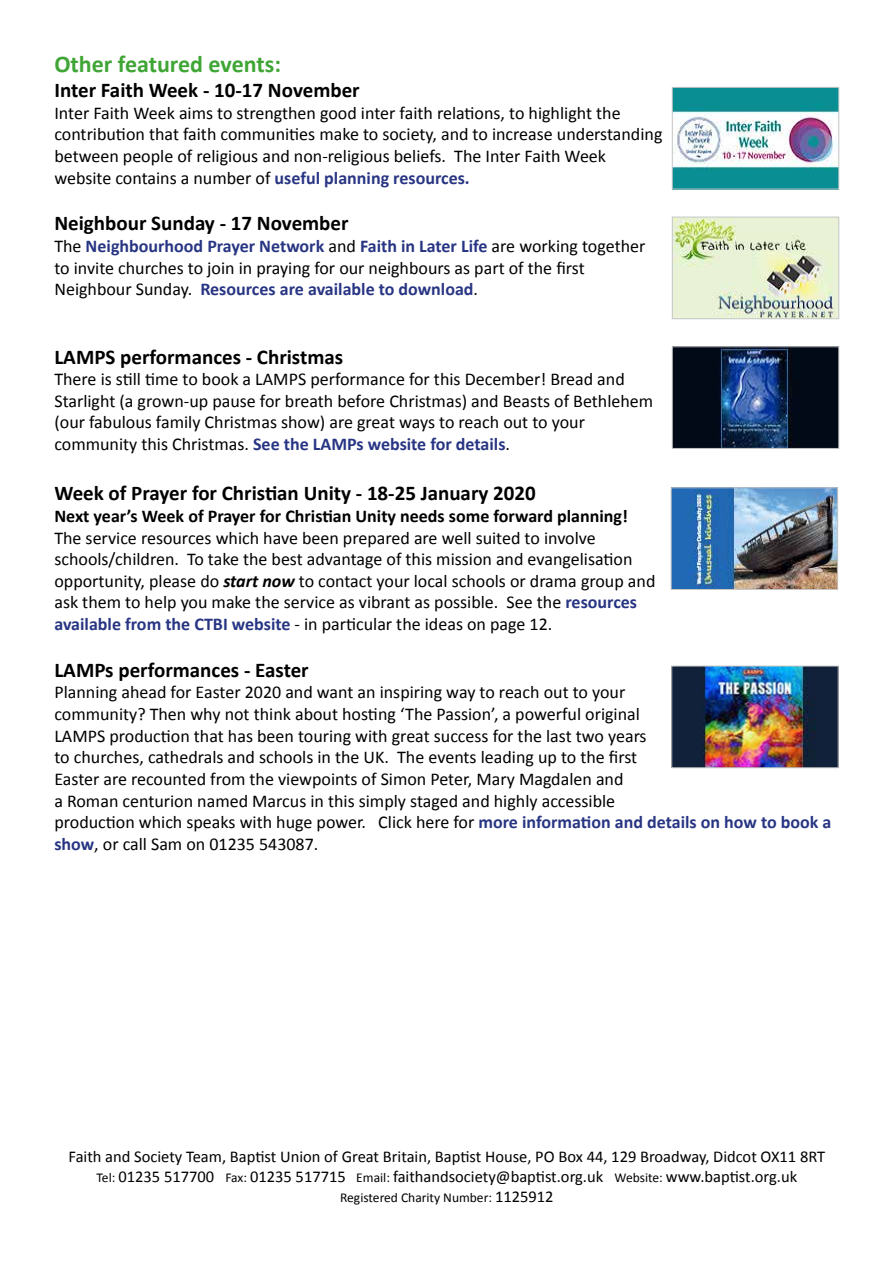
<style>
.page{position:relative;width:893px;height:1263px;background:#fff}
.page>*{position:absolute;margin:0;border:0;box-sizing:border-box;transform-origin:0 0}
.t1{font:700 24px "Calibri";color:#3fa535}
.t2{font:700 21px "Calibri";color:#000}
.t3{font:18px/21.6px "Calibri";color:#000}
.t4{font:700 18px "Calibri";color:#000}
.t5{font:16.5px/19.8px "Calibri";color:#000;text-align:center}
.t6{font:13.5px "Calibri";color:#000}
.s1{font-weight:700;color:#283583}
.s2{font-weight:700;font-style:italic}
.s3{font-size:13.5px}
.s4{font-size:16.5px}
</style>
<div class="page">
<img style="left:673px;top:668px;width:163px;height:98px">
<div style="left:671px;top:666px;width:167px;height:102px;border:1px solid #c6c6c6"></div>
<img style="left:674px;top:89px;width:163px;height:98px">
<div style="left:672px;top:87px;width:167px;height:102px;border:1px solid #c6c6c6"></div>
<img style="left:674px;top:219px;width:163px;height:98px">
<div style="left:672px;top:217px;width:167px;height:102px;border:1px solid #c6c6c6"></div>
<img style="left:674px;top:349px;width:163px;height:98px">
<div style="left:672px;top:347px;width:167px;height:102px;border:1px solid #c6c6c6"></div>
<img style="left:673px;top:490px;width:163px;height:98px">
<div style="left:671px;top:488px;width:167px;height:102px;border:1px solid #c6c6c6"></div>
<h1 class="t1" style="left:54px;top:49px;width:228px">Other featured events:</h1>
<p class="t2" style="left:54px;top:77px;width:307px">Inter Faith Week - 10-17 November</p>
<p class="t3" style="left:54px;top:102px;width:610px">Inter Faith Week aims to strengthen good inter faith relations, to highlight the contribution that faith communities make to society, and to increase understanding between people of religious and non-religious beliefs. The Inter Faith Week website contains a number of <span class="s1">useful planning resources.</span></p>
<p class="t2" style="left:54px;top:210px;width:296px">Neighbour Sunday - 17 November</p>
<p class="t3" style="left:54px;top:235px;width:592px">The <span class="s1">Neighbourhood Prayer Network</span> and <span class="s1">Faith in Later Life</span> are working together to invite churches to join in praying for our neighbours as part of the first<br>Neighbour Sunday. <span class="s1">Resources are available to download</span>.</p>
<p class="t2" style="left:54px;top:343px;width:290px">LAMPS performances - Christmas</p>
<p class="t3" style="left:54px;top:368px;width:600px">There is still time to book a LAMPS performance for this December! Bread and Starlight (a grown-up pause for breath before Christmas) and Beasts of Bethlehem (our fabulous family Christmas show) are great ways to reach out to your community this Christmas. <span class="s1">See the LAMPs website for details</span>.</p>
<p class="t2" style="left:54px;top:480px;width:483px">Week of Prayer for Christian Unity - 18-25 January 2020</p>
<p class="t4" style="left:54px;top:505px;width:575px">Next year’s Week of Prayer for Christian Unity needs some forward planning!</p>
<p class="t3" style="left:54px;top:527px;width:602px">The service resources which have been prepared are well suited to involve schools/children. To take the best advantage of this mission and evangelisation opportunity, please do <span class="s2">start now</span> to contact your local schools or drama group and ask them to help you make the service as vibrant as possible. See the <span class="s1">resources available from the CTBI website</span> - in particular the ideas on page 12.</p>
<p class="t2" style="left:54px;top:656px;width:256px">LAMPs performances - Easter</p>
<p class="t3" style="left:54px;top:682px;width:779px">Planning ahead for Easter 2020 and want an inspiring way to reach out to your<br>community? Then why not think about hosting ‘The Passion’, a powerful original<br>LAMPS production that has been touring with great success for the last two years<br>to churches, cathedrals and schools in the UK. The events leading up to the first<br>Easter are recounted from the viewpoints of Simon Peter, Mary Magdalen and<br>a Roman centurion named Marcus in this simply staged and highly accessible<br>production which speaks with huge power. Click here for <span class="s1">more information and details on how to book a show</span>, or call Sam on 01235 543087.</p>
<p class="t5" style="left:69px;top:1147px;width:758px">Faith and Society Team, Baptist Union of Great Britain, Baptist House, PO Box 44, 129 Broadway, Didcot OX11 8RT<br><span class="s3">Tel:</span> 01235 517700 <span class="s3">Fax:</span> 01235 517715 <span class="s3">Email:</span> faithandsociety@baptist.org.uk <span class="s3">Website:</span> www.baptist.org.uk</p>
<p class="t6" style="left:340px;top:1189px;width:215px">Registered Charity Number: <span class="s4">1125912</span></p>
</div>
